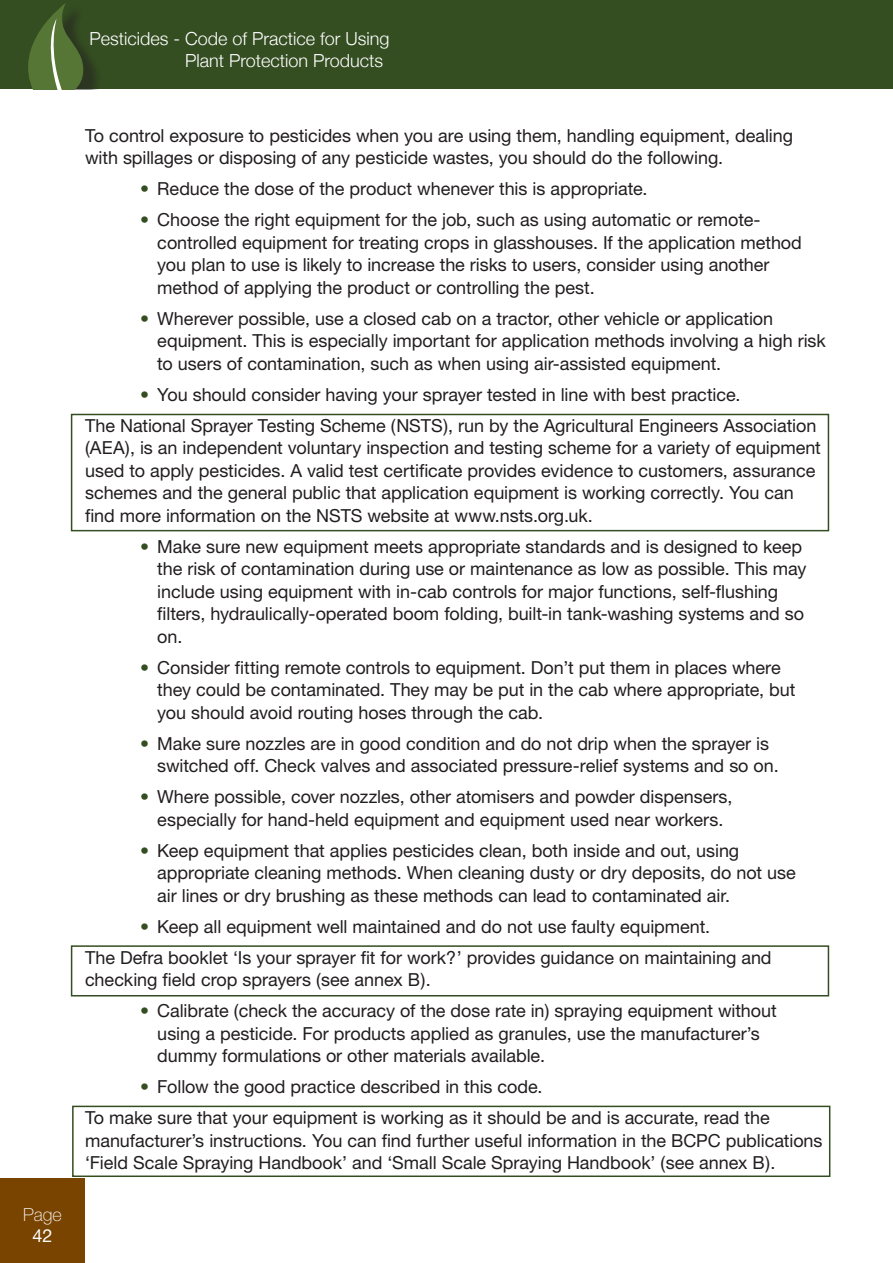
<style>
.page{position:relative;width:893px;height:1263px;background:#fff}
.page>*{position:absolute;margin:0;border:0;box-sizing:border-box;transform-origin:0 0}
.t1{font:18px/22.5px "Helvetica Neue";letter-spacing:-.005em;color:#221e1f}
.t2{font:300 18px/21.6px "Helvetica Neue";color:#fff}
.t3{font:100 18px "Helvetica Neue";color:#fff}
.t4{font:18px "Helvetica Neue";color:#fff}
.s1{color:#344d21}
</style>
<div class="page">
<div style="left:0;top:0;width:893px;height:89px;background:#344d21"></div>
<div style="left:31px;top:6px;width:71px;height:83px;background:#221e1f;opacity:.5"></div>
<svg style="left:28px;top:3px;width:61px;height:86px"></svg>
<div style="left:0;top:1178px;width:84px;height:85px;background:#794400"></div>
<div style="left:71px;top:414px;width:758px;height:117px;border:2px solid #344d21"></div>
<div style="left:71px;top:945px;width:758px;height:51px;border:2px solid #344d21"></div>
<div style="left:72px;top:1106px;width:758px;height:71px;border:2px solid #344d21"></div>
<p class="t2" style="left:185px;top:27px;width:206px;text-indent:-96px">Pesticides - Code of Practice for Using<br>Plant Protection Products</p>
<p class="t3" style="left:23px;top:1204px;width:40px">Page</p>
<p class="t4" style="left:33px;top:1225px;width:22px">42</p>
<p class="t1" style="left:85px;top:124px;width:709px">To control exposure to pesticides when you are using them, handling equipment, dealing with spillages or disposing of any pesticide wastes, you should do the following.</p>
<p class="t1" style="left:140px;top:177px;width:509px"><span class="s1">•</span> Reduce the dose of the product whenever this is appropriate.</p>
<p class="t1" style="left:157px;top:208px;width:646px;text-indent:-17px"><span class="s1">•</span> Choose the right equipment for the job, such as using automatic or remote&shy;controlled equipment for treating crops in glasshouses. If the application method you plan to use is likely to increase the risks to users, consider using another method of applying the product or controlling the pest.</p>
<p class="t1" style="left:157px;top:307px;width:670px;text-indent:-17px"><span class="s1">•</span> Wherever possible, use a closed cab on a tractor, other vehicle or application equipment. This is especially important for application methods involving a high risk to users of contamination, such as when using air-assisted equipment.</p>
<p class="t1" style="left:85px;top:379px;width:733px;line-height:31px;text-indent:55px"><span class="s1">•</span> You should consider having your sprayer tested in line with best practice.<br>The National Sprayer Testing Scheme (NSTS), run by the Agricultural Engineers Association</p>
<p class="t1" style="left:85px;top:436px;width:737px">(AEA), is an independent voluntary inspection and testing scheme for a variety of equipment used to apply pesticides. A valid test certificate provides evidence to customers, assurance schemes and the general public that application equipment is working correctly. You can find more information on the NSTS website at www.nsts.org.uk.</p>
<p class="t1" style="left:157px;top:535px;width:651px;text-indent:-17px"><span class="s1">•</span> Make sure new equipment meets appropriate standards and is designed to keep the risk of contamination during use or maintenance as low as possible. This may include using equipment with in-cab controls for major functions, self-flushing filters, hydraulically-operated boom folding, built-in tank-washing systems and so on.</p>
<p class="t1" style="left:157px;top:656px;width:640px;text-indent:-17px"><span class="s1">•</span> Consider fitting remote controls to equipment. Don’t put them in places where they could be contaminated. They may be put in the cab where appropriate, but you should avoid routing hoses through the cab.</p>
<p class="t1" style="left:157px;top:732px;width:623px;text-indent:-17px"><span class="s1">•</span> Make sure nozzles are in good condition and do not drip when the sprayer is switched off. Check valves and associated pressure-relief systems and so on.</p>
<p class="t1" style="left:140px;top:785px;width:594px;text-align:center"><span class="s1">•</span> Where possible, cover nozzles, other atomisers and powder dispensers, especially for hand-held equipment and equipment used near workers.</p>
<p class="t1" style="left:157px;top:839px;width:640px;text-indent:-17px"><span class="s1">•</span> Keep equipment that applies pesticides clean, both inside and out, using appropriate cleaning methods. When cleaning dusty or dry deposits, do not use air lines or dry brushing as these methods can lead to contaminated air.</p>
<p class="t1" style="left:85px;top:911px;width:688px;line-height:31px;text-align:center"><span class="s1">•</span> Keep all equipment well maintained and do not use faulty equipment.<br>The Defra booklet ‘Is your sprayer fit for work?’ provides guidance on maintaining and</p>
<p class="t1" style="left:85px;top:968px;width:347px">checking field crop sprayers (see annex B).</p>
<p class="t1" style="left:157px;top:999px;width:621px;text-indent:-17px"><span class="s1">•</span> Calibrate (check the accuracy of the dose rate in) spraying equipment without using a pesticide. For products applied as granules, use the manufacturer’s dummy formulations or other materials available.</p>
<p class="t1" style="left:85px;top:1071px;width:686px;line-height:31px;text-indent:55px"><span class="s1">•</span> Follow the good practice described in this code.<br>To make sure that your equipment is working as it should be and is accurate, read the</p>
<p class="t1" style="left:85px;top:1129px;width:739px">manufacturer’s instructions. You can find further useful information in the BCPC publications ‘Field Scale Spraying Handbook’ and ‘Small Scale Spraying Handbook’ (see annex B).</p>
</div>
